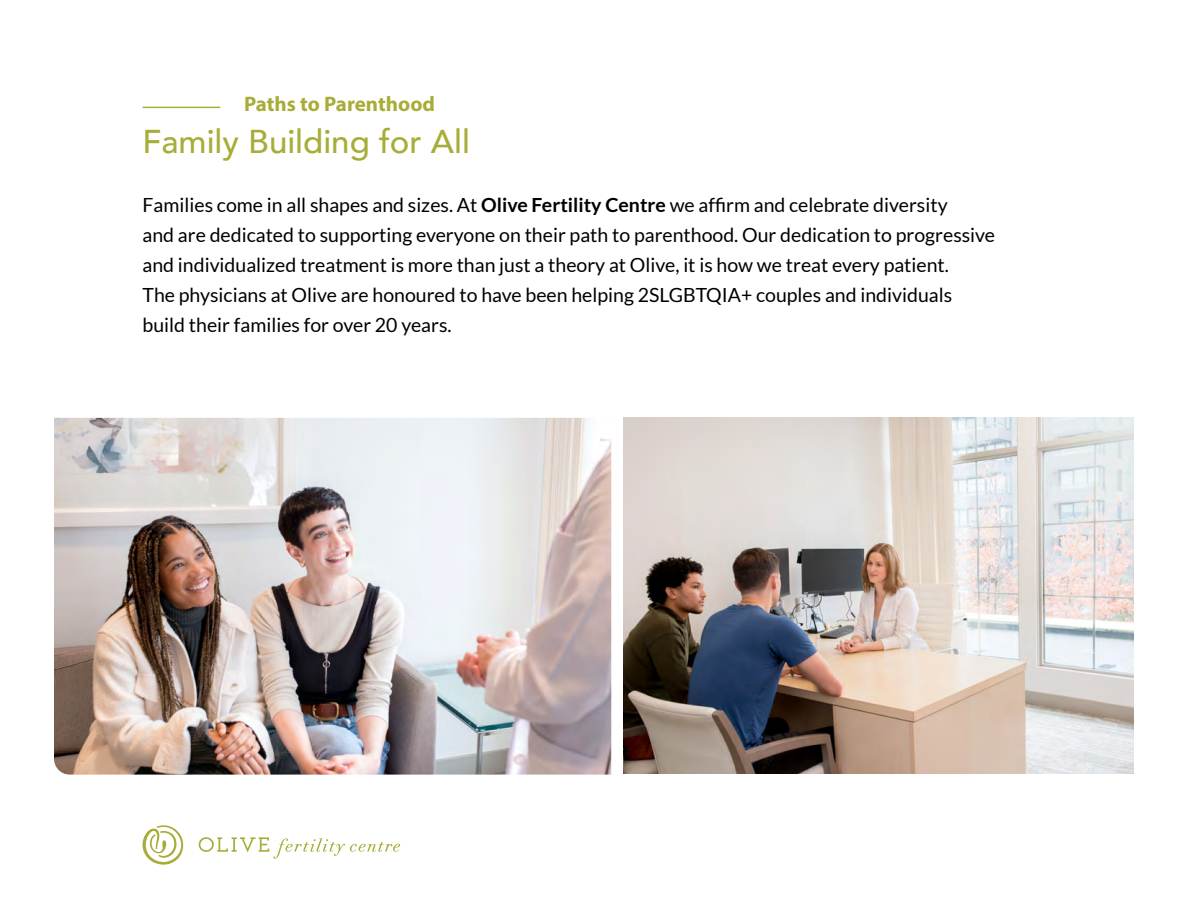
<style>
.page{position:relative;width:1188px;height:918px;background:#fff}
.page>*{position:absolute;margin:0;border:0;box-sizing:border-box;transform-origin:0 0}
.t1{font:500 33px "Avenir";color:#a7ad37}
.t2{font:700 21px "Myriad Pro";color:#a7ad37}
.t3{font:19.5px/30px "Lato";color:#000}
.s1{font-weight:700}
</style>
<div class="page">
<svg style="left:143px;top:825px;width:40px;height:40px"></svg>
<svg style="left:199px;top:837px;width:201px;height:22px"></svg>
<hr style="left:143px;top:107px;width:77px;height:1px;background:#a7ad37">
<img style="left:54px;top:418px;width:557px;height:357px">
<img style="left:623px;top:418px;width:511px;height:356px">
<p class="t2" style="left:244px;top:90px;width:192px">Paths to Parenthood</p>
<h1 class="t1" style="left:143px;top:113px;width:329px">Family Building for All</h1>
<p class="t3" style="left:143px;top:190px;width:854px">Families come in all shapes and sizes. At <span class="s1">Olive Fertility Centre</span> we affirm and celebrate diversity<br>and are dedicated to supporting everyone on their path to parenthood. Our dedication to progressive and individualized treatment is more than just a theory at Olive, it is how we treat every patient.<br>The physicians at Olive are honoured to have been helping 2SLGBTQIA+ couples and individuals build their families for over 20 years.</p>
</div>
